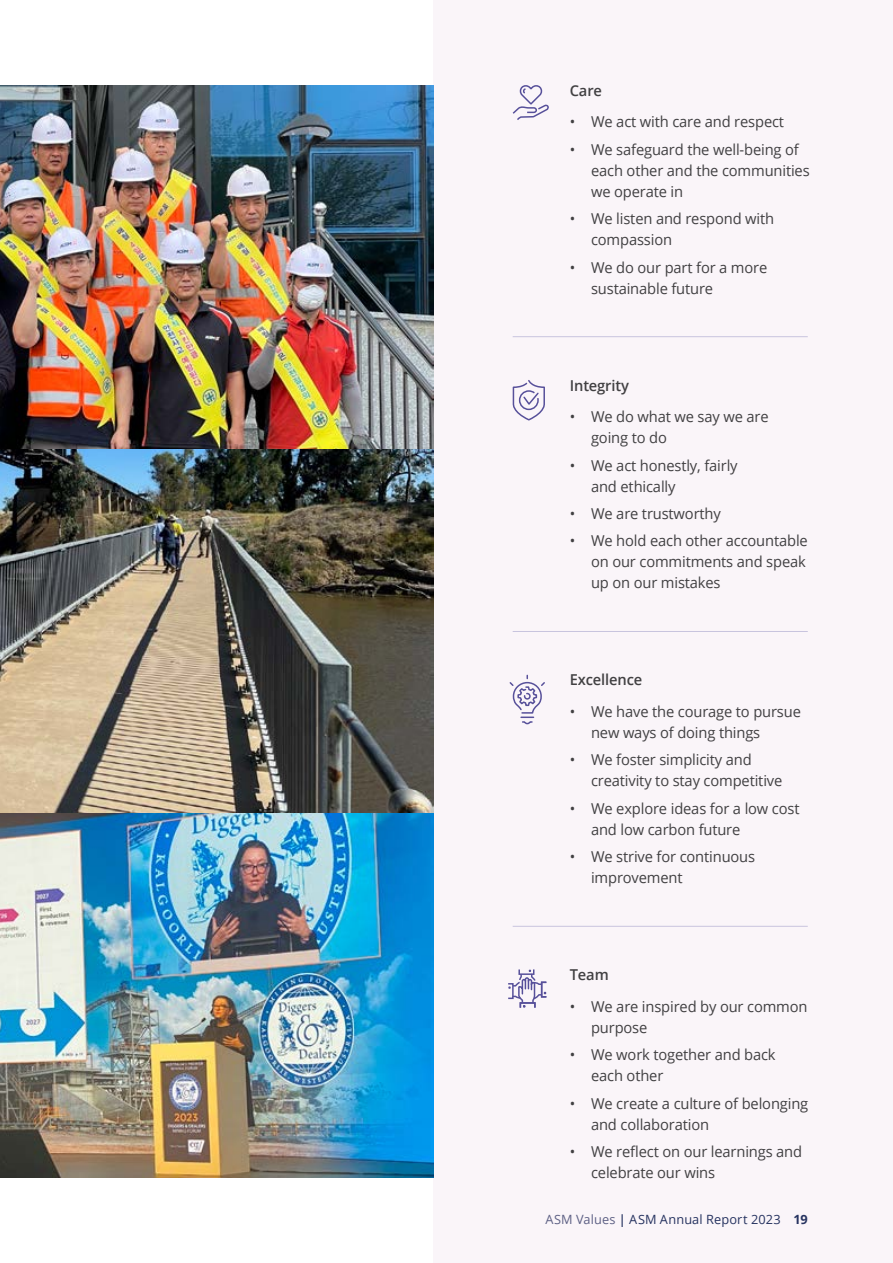
<style>
.page{position:relative;width:893px;height:1263px;background:#fff}
.page>*{position:absolute;margin:0;border:0;box-sizing:border-box;transform-origin:0 0}
.t1{font:15px/21px "Open Sans";letter-spacing:-.01em;color:#414042}
.t2{font:600 15px "Open Sans";letter-spacing:-.01em;color:#414042}
.t3{font:12.75px "Open Sans";letter-spacing:.01em;color:#263360}
.s1{color:#5e6185}
.s2{font-weight:600}
.s3{font-weight:700}
</style>
<div class="page">
<div style="left:434px;top:0;width:459px;height:1263px;background:#faf5f9"></div>
<img style="left:0;top:85px;width:434px;height:1093px">
<svg style="left:512px;top:85px;width:37px;height:35px"></svg>
<svg style="left:512px;top:380px;width:33px;height:41px"></svg>
<div style="left:520px;top:1002px;width:16px;height:6px;border:2px solid #57509a"></div>
<svg style="left:508px;top:970px;width:38px;height:37px"></svg>
<svg style="left:509px;top:674px;width:36px;height:51px"></svg>
<hr style="left:513px;top:336px;width:295px;height:1px;background:#c8c4de">
<hr style="left:513px;top:631px;width:295px;height:1px;background:#c8c4de">
<hr style="left:513px;top:926px;width:295px;height:1px;background:#c8c4de">
<p class="t2" style="left:570px;top:80px;width:34px">Care</p>
<p class="t1" style="left:570px;top:111px;width:216px">• We act with care and respect</p>
<p class="t1" style="left:591px;top:138px;width:220px;text-indent:-21px">• We safeguard the well-being of each other and the communities we operate in</p>
<p class="t1" style="left:591px;top:208px;width:185px;text-indent:-21px">• We listen and respond with compassion</p>
<p class="t1" style="left:591px;top:256px;width:178px;text-indent:-21px">• We do our part for a more sustainable future</p>
<p class="t2" style="left:570px;top:375px;width:61px">Integrity</p>
<p class="t1" style="left:591px;top:406px;width:179px;text-indent:-21px">• We do what we say we are going to do</p>
<p class="t1" style="left:591px;top:454px;width:148px;text-indent:-21px">• We act honestly, fairly and ethically</p>
<p class="t1" style="left:570px;top:503px;width:153px">• We are trustworthy</p>
<p class="t1" style="left:591px;top:530px;width:218px;text-indent:-21px">• We hold each other accountable on our commitments and speak up on our mistakes</p>
<p class="t2" style="left:570px;top:670px;width:74px">Excellence</p>
<p class="t1" style="left:591px;top:701px;width:211px;text-indent:-21px">• We have the courage to pursue new ways of doing things</p>
<p class="t1" style="left:591px;top:749px;width:193px;text-indent:-21px">• We foster simplicity and creativity to stay competitive</p>
<p class="t1" style="left:591px;top:797px;width:210px;text-indent:-21px">• We explore ideas for a low cost and low carbon future</p>
<p class="t1" style="left:591px;top:846px;width:166px;text-indent:-21px">• We strive for continuous improvement</p>
<p class="t2" style="left:570px;top:964px;width:40px">Team</p>
<p class="t1" style="left:591px;top:995px;width:218px;text-indent:-21px">• We are inspired by our common purpose</p>
<p class="t1" style="left:591px;top:1044px;width:186px;text-indent:-21px">• We work together and back each other</p>
<p class="t1" style="left:591px;top:1092px;width:219px;text-indent:-21px">• We create a culture of belonging and collaboration</p>
<p class="t1" style="left:591px;top:1140px;width:213px;text-indent:-21px">• We reflect on our learnings and celebrate our wins</p>
<p class="t3" style="left:545px;top:1211px;width:264px"><span class="s1">ASM Values</span> <span class="s2">|</span> ASM Annual Report 2023 <span class="s3">19</span></p>
</div>
